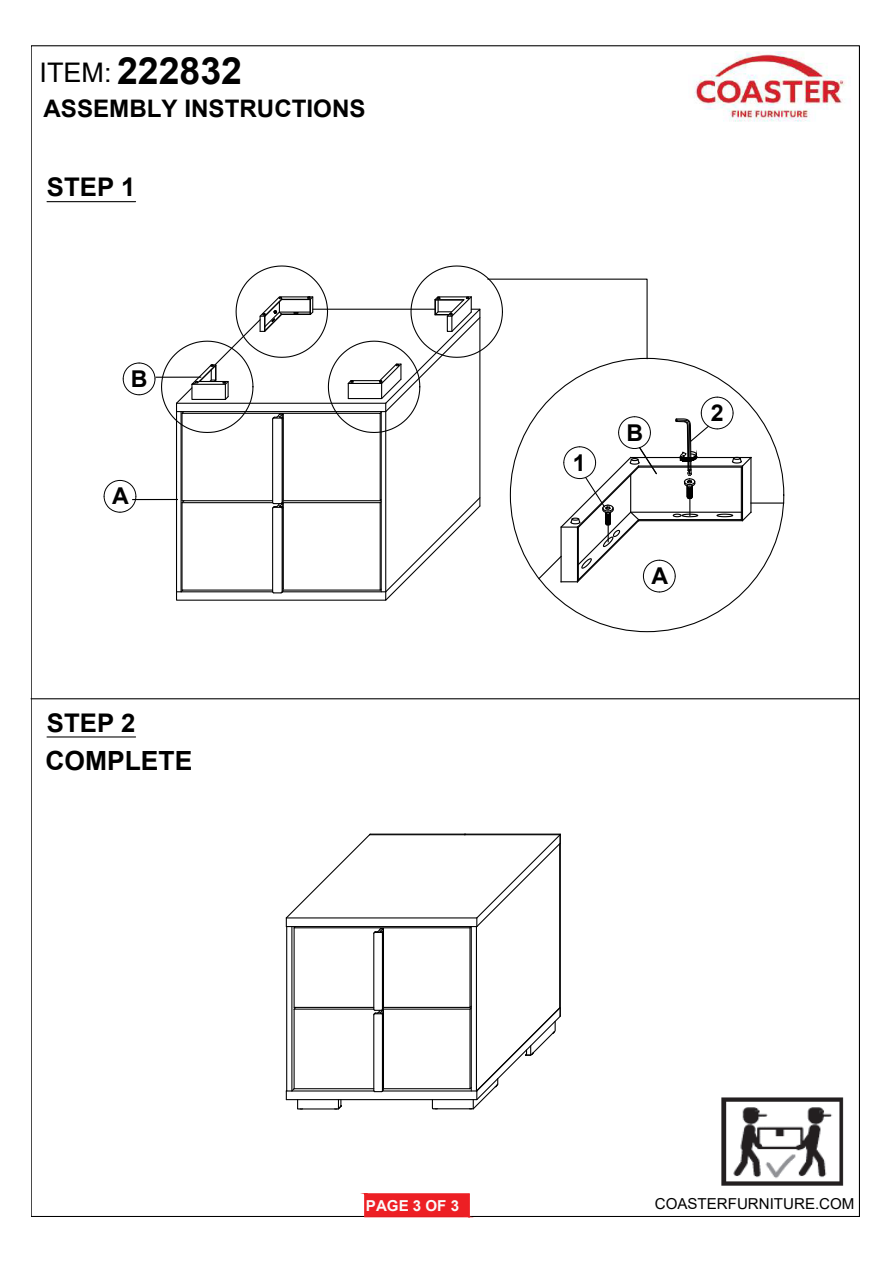
<style>
.page{position:relative;width:893px;height:1263px;background:#fff}
.page>*{position:absolute;margin:0;border:0;box-sizing:border-box;transform-origin:0 0}
.t1{font:700 37.5px "Arial";color:#020202}
.t2{font:700 26.4px "Arial";color:#000}
.t3{font:700 25.65px "Arial";color:#000}
.t4{font:700 24.15px "Arial";color:#000}
.t5{font:700 23.25px "Arial";color:#000}
.t6{font:15.15px "Arial";color:#000}
.t7{font:700 15.15px "Arial";color:#fafafa}
.s1{font-weight:400;font-size:27px;color:#000}
</style>
<div class="page">
<img style="left:693px;top:52px;width:152px;height:70px">
<hr style="left:31px;top:698px;width:828px;height:1px;background:#000">
<hr style="left:47px;top:736px;width:89px;height:2px;background:#000">
<hr style="left:47px;top:201px;width:89px;height:1px;background:#000">
<img style="left:721px;top:1097px;width:123px;height:89px">
<svg style="left:364px;top:1193px;width:106px;height:25px;background:#ed272c"></svg>
<svg style="left:285px;top:833px;width:276px;height:277px"></svg>
<hr style="left:751px;top:503px;width:32px;height:1px;background:#000">
<svg style="left:103px;top:265px;width:649px;height:337px"></svg>
<hr style="left:156px;top:377px;width:45px;height:1px;background:#000">
<h1 class="t1" style="left:40px;top:45px;width:204px"><span class="s1">ITEM:</span> 222832</h1>
<h3 class="t4" style="left:43px;top:91px;width:323px">ASSEMBLY INSTRUCTIONS</h3>
<h3 class="t3" style="left:47px;top:169px;width:90px">STEP 1</h3>
<h3 class="t5" style="left:131px;top:363px;width:18px">B</h3>
<h3 class="t5" style="left:112px;top:480px;width:18px">A</h3>
<h3 class="t3" style="left:47px;top:705px;width:90px">STEP 2</h3>
<h2 class="t2" style="left:45px;top:742px;width:148px">COMPLETE</h2>
<h3 class="t5" style="left:572px;top:446px;width:14px">1</h3>
<h3 class="t5" style="left:626px;top:416px;width:18px">B</h3>
<h3 class="t5" style="left:711px;top:396px;width:14px">2</h3>
<h3 class="t5" style="left:651px;top:559px;width:18px">A</h3>
<p class="t7" style="left:366px;top:1195px;width:95px">PAGE 3 OF 3</p>
<p class="t6" style="left:654px;top:1193px;width:201px">COASTERFURNITURE.COM</p>
</div>
